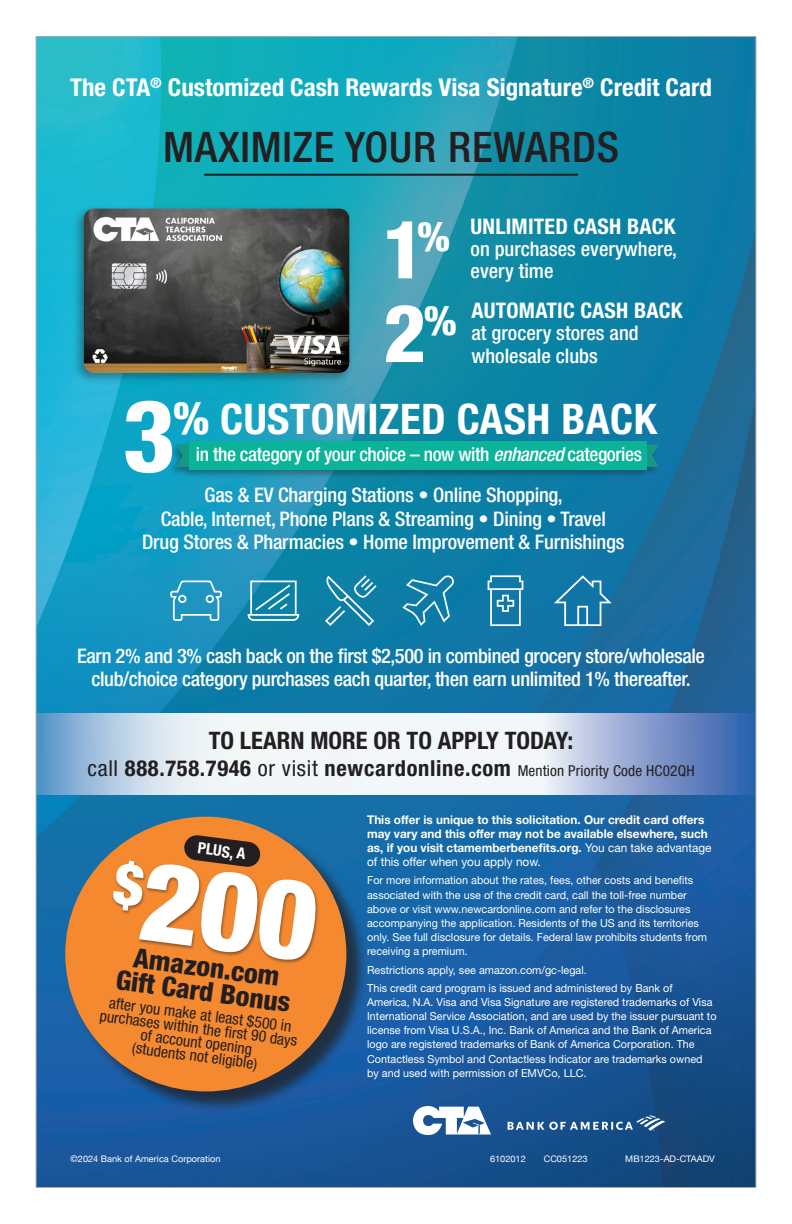
<style>
.page{position:relative;width:792px;height:1224px;background:#fff}
.page>*{position:absolute;margin:0;border:0;box-sizing:border-box;transform-origin:0 0}
.t1{font:800 condensed 100.4px "Helvetica Neue LT Std";color:#fff}
.t2{font:800 condensed 80.3px "Helvetica Neue LT Std";color:#fff}
.t3{font:500 condensed 42.2px "Helvetica Neue LT Std";letter-spacing:.02em;color:#231f20}
.t4{font:700 condensed 42.2px "Helvetica Neue LT Std";letter-spacing:.01em;color:#fff}
.t5{font:800 condensed 27.1px "Helvetica Neue LT Std";color:#231f20}
.t6{font:700 condensed 24.6px "Helvetica Neue LT Std";color:#fff}
.t7{font:700 condensed 24.1px "Helvetica Neue LT Std";color:#231f20}
.t8{font:700 condensed 22.1px "Helvetica Neue LT Std";letter-spacing:.03em;color:#231f20}
.t9{font:700 condensed 21.5px "Helvetica Neue LT Std";letter-spacing:.01em;color:#fff}
.t10{font:500 condensed 20.1px/23.1px "Helvetica Neue LT Std";letter-spacing:-.01em;color:#fff;text-align:center}
.t11{font:500 condensed 19.1px "Helvetica Neue LT Std";letter-spacing:-.02em;color:#fff}
.t12{font:condensed 15.6px/13.9px "Helvetica Neue LT Std";color:#231f20;text-align:center}
.t13{font:700 condensed 15.6px "Helvetica Neue LT Std";color:#fff}
.t14{font:700 12px/14.1px "Helvetica Neue LT Std";color:#fff}
.t15{font:11px/14.1px "Helvetica Neue LT Std";color:#fff}
.t16{font:9px "Helvetica Neue";color:#fff}
.s1{font-weight:900;font-size:45.1px}
.s2{font-style:italic}
.s3{font-weight:400}
.s4{font-weight:400;font-size:15.1px}
</style>
<div class="page">
<img style="left:38px;top:38px;width:716px;height:1148px">
<div style="left:72px;top:204px;width:282px;height:180px;background:#231f20;opacity:.4"></div>
<img style="left:84px;top:209px;width:265px;height:164px">
<svg style="left:38px;top:714px;width:716px;height:81px"></svg>
<div style="left:167px;top:440px;width:493px;height:39px;background:#231f20;opacity:.4"></div>
<svg style="left:646px;top:445px;width:13px;height:22px"></svg>
<div style="left:300px;top:442px;width:346px;height:28px;background:#0bb498"></div>
<svg style="left:176px;top:445px;width:13px;height:22px"></svg>
<div style="left:189px;top:442px;width:126px;height:28px;background:#0bb498"></div>
<hr style="left:204px;top:174px;width:374px;height:2px;background:#231f20">
<svg style="left:508px;top:1115px;width:157px;height:16px;background:#4773a2"></svg>
<img style="left:414px;top:1107px;width:76px;height:28px">
<svg style="left:170px;top:581px;width:52px;height:40px;background:#46a6cb"></svg>
<svg style="left:248px;top:581px;width:51px;height:40px;background:#459fbc"></svg>
<svg style="left:325px;top:575px;width:52px;height:51px;background:#3493b4"></svg>
<svg style="left:402px;top:575px;width:53px;height:51px;background:#2f8eb3"></svg>
<svg style="left:488px;top:575px;width:35px;height:51px;background:#4a98bc"></svg>
<svg style="left:554px;top:575px;width:58px;height:51px;background:#3286b2"></svg>
<div style="left:68px;top:819px;width:301px;height:294px;background:#231f20;opacity:.75"></div>
<div style="left:65px;top:817px;width:281px;height:274px;background:#f58930;border-radius:50%"></div>
<svg style="left:111px;top:834px;width:209px;height:129px"></svg>
<p class="t6" style="left:70px;top:72px;width:643px">The CTA<sup>®</sup> Customized Cash Rewards Visa Signature<sup>®</sup> Credit Card</p>
<p class="t3" style="left:163px;top:122px;width:458px">MAXIMIZE YOUR REWARDS</p>
<p class="t2" style="left:382px;top:200px;width:69px">1<sup>%</sup></p>
<p class="t2" style="left:383px;top:284px;width:75px">2<sup>%</sup></p>
<p class="t9" style="left:471px;top:213px;width:206px">UNLIMITED CASH BACK</p>
<p class="t10" style="left:471px;top:238px;width:208px;line-height:22.2px;text-align:left">on purchases everywhere, every time</p>
<p class="t9" style="left:471px;top:297px;width:213px">AUTOMATIC CASH BACK</p>
<p class="t10" style="left:471px;top:322px;width:169px;line-height:22.2px;text-align:left">at grocery stores and wholesale clubs</p>
<p class="t1" style="left:122px;top:374px;width:55px">3</p>
<p class="t4" style="left:173px;top:393px;width:485px"><span class="s1">%</span> CUSTOMIZED CASH BACK</p>
<p class="t11" style="left:196px;top:443px;width:448px">in the category of your choice – now with <span class="s2">enhanced</span> categories</p>
<p class="t10" style="left:142px;top:484px;width:484px">Gas &amp; EV Charging Stations • Online Shopping,<br>Cable, Internet, Phone Plans &amp; Streaming • Dining • Travel<br>Drug Stores &amp; Pharmacies • Home Improvement &amp; Furnishings</p>
<p class="t10" style="left:77px;top:644px;width:630px">Earn 2% and 3% cash back on the first $2,500 in combined grocery store/wholesale club/choice category purchases each quarter, then earn unlimited 1% thereafter.</p>
<p class="t7" style="left:209px;top:726px;width:366px">TO LEARN MORE OR TO APPLY TODAY:</p>
<p class="t8" style="left:87px;top:755px;width:609px"><span class="s3">call</span> 888.758.7946 <span class="s3">or visit</span> newcardonline.com <span class="s4">Mention Priority Code HC02QH</span></p>
<p class="t13" style="left:199px;top:839px;width:50px;rotate:7deg">PLUS, A</p>
<p class="t5" style="left:136px;top:941px;width:149px;rotate:7deg">Amazon.com</p>
<p class="t5" style="left:118px;top:964px;width:177px;rotate:7deg">Gift Card Bonus</p>
<p class="t12" style="left:102px;top:995px;width:201px;rotate:7deg">after you make at least $500 in purchases within the fi rst 90 days of account opening<br>(students not eligible)</p>
<p class="t14" style="left:367px;top:812px;width:346px">This offer is unique to this solicitation. Our credit card offers may vary and this offer may not be available elsewhere, such as, if you visit ctamemberbenefits.org. <span class="s3">You can take advantage of this offer when you apply now.</span></p>
<p class="t15" style="left:367px;top:873px;width:342px">For more information about the rates, fees, other costs and benefits associated with the use of the credit card, call the toll-free number above or visit www.newcardonline.com and refer to the disclosures accompanying the application. Residents of the US and its territories only. See full disclosure for details. Federal law prohibits students from receiving a premium.</p>
<p class="t15" style="left:367px;top:960px;width:307px;line-height:18.7px">Restrictions apply, see amazon.com/gc-legal.<br>This credit card program is issued and administered by Bank of</p>
<p class="t15" style="left:367px;top:995px;width:351px">America, N.A. Visa and Visa Signature are registered trademarks of Visa International Service Association, and are used by the issuer pursuant to license from Visa U.S.A., Inc. Bank of America and the Bank of America logo are registered trademarks of Bank of America Corporation. The Contactless Symbol and Contactless Indicator are trademarks owned by and used with permission of EMVCo, LLC.</p>
<p class="t16" style="left:71px;top:1153px;width:151px">©2024 Bank of America Corporation</p>
<p class="t16" style="left:490px;top:1153px;width:37px">6102012</p>
<p class="t16" style="left:544px;top:1153px;width:45px">CC051223</p>
<p class="t16" style="left:625px;top:1153px;width:91px">MB1223-AD-CTAADV</p>
</div>
